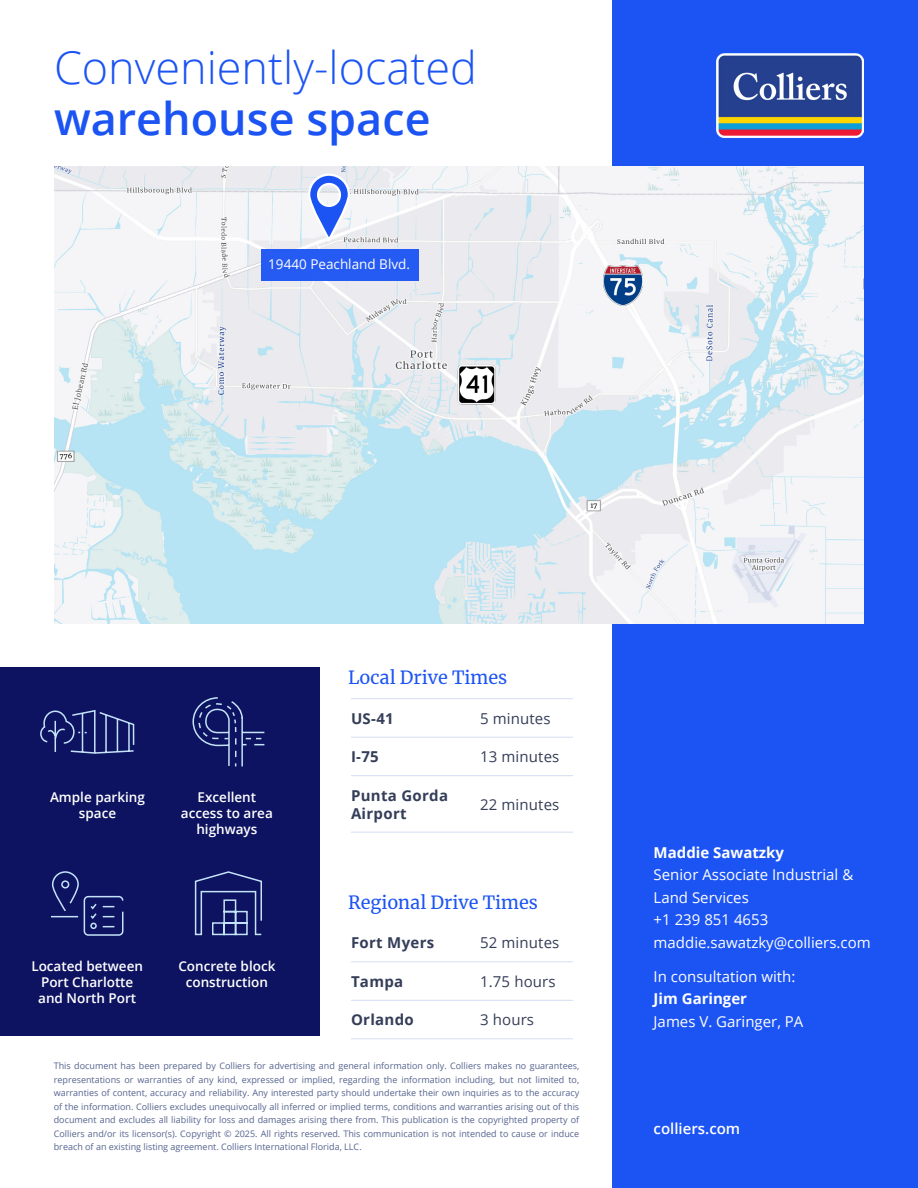
<style>
.page{position:relative;width:918px;height:1188px;background:#fff}
.page>*{position:absolute;margin:0;border:0;box-sizing:border-box;transform-origin:0 0}
.t1{font:300 45px "Open Sans";color:#1c54f4}
.t2{font:600 45px "Open Sans";color:#1c54f4}
.t3{font:18px "Merriweather";color:#1c54f4}
.t4{font:15px/22.5px "Open Sans";color:#fff}
.t5{font:15px "Open Sans";letter-spacing:.01em;color:#353e59}
.t6{font:700 15px/18px "Open Sans";letter-spacing:.02em;color:#353e59}
.t7{font:700 15px "Open Sans";color:#fff}
.t8{font:600 15px "Open Sans";color:#fff}
.t9{font:600 13.5px/16.2px "Open Sans";color:#fff;text-align:center}
.t10{font:13.5px "Open Sans";color:#fff}
.t11{font:9px/13.5px "Open Sans";color:#56648f;text-align:justify}
</style>
<div class="page">
<div style="left:0;top:667px;width:320px;height:368px;background:#0d1361"></div>
<svg style="left:51px;top:872px;width:73px;height:64px"></svg>
<svg style="left:192px;top:697px;width:73px;height:70px"></svg>
<svg style="left:40px;top:710px;width:95px;height:44px"></svg>
<svg style="left:194px;top:871px;width:68px;height:65px"></svg>
<div style="left:612px;top:0;width:306px;height:1188px;background:#1c54f4"></div>
<img style="left:717px;top:54px;width:147px;height:84px">
<img style="left:54px;top:167px;width:810px;height:457px">
<hr style="left:351px;top:698px;width:117px;height:1px;background:#d5ddf4">
<hr style="left:351px;top:737px;width:117px;height:1px;background:#d5ddf4">
<hr style="left:351px;top:775px;width:117px;height:1px;background:#d5ddf4">
<hr style="left:468px;top:698px;width:105px;height:1px;background:#d5ddf4">
<hr style="left:468px;top:737px;width:105px;height:1px;background:#d5ddf4">
<hr style="left:468px;top:775px;width:105px;height:1px;background:#d5ddf4">
<hr style="left:351px;top:832px;width:117px;height:1px;background:#d5ddf4">
<hr style="left:468px;top:832px;width:105px;height:1px;background:#d5ddf4">
<svg style="left:307px;top:172px;width:44px;height:70px"></svg>
<img style="left:454px;top:363px;width:47px;height:42px">
<img style="left:604px;top:266px;width:38px;height:39px">
<hr style="left:351px;top:961px;width:117px;height:1px;background:#d5ddf4">
<hr style="left:351px;top:1000px;width:117px;height:1px;background:#d5ddf4">
<hr style="left:468px;top:961px;width:105px;height:1px;background:#d5ddf4">
<hr style="left:468px;top:1000px;width:105px;height:1px;background:#d5ddf4">
<hr style="left:351px;top:1038px;width:117px;height:1px;background:#d5ddf4">
<hr style="left:468px;top:1038px;width:105px;height:1px;background:#d5ddf4">
<div style="left:261px;top:249px;width:158px;height:31px;background:#265bf3"></div>
<h1 class="t1" style="left:54px;top:37px;width:424px">Conveniently-located</h1>
<h1 class="t2" style="left:54px;top:88px;width:378px">warehouse space</h1>
<h3 class="t10" style="left:268px;top:255px;width:143px">19440 Peachland Blvd.</h3>
<h3 class="t9" style="left:50px;top:788px;width:96px">Ample parking space</h3>
<h3 class="t9" style="left:181px;top:788px;width:93px">Excellent access to area highways</h3>
<h3 class="t9" style="left:31px;top:957px;width:113px">Located between<br>Port Charlotte and North Port</h3>
<h3 class="t9" style="left:178px;top:957px;width:99px">Concrete block construction</h3>
<h2 class="t3" style="left:348px;top:665px;width:161px">Local Drive Times</h2>
<h3 class="t6" style="left:351px;top:709px;width:44px">US-41</h3>
<h3 class="t5" style="left:480px;top:708px;width:72px">5 minutes</h3>
<h3 class="t6" style="left:351px;top:747px;width:29px">I-75</h3>
<h3 class="t5" style="left:480px;top:746px;width:81px">13 minutes</h3>
<h3 class="t6" style="left:351px;top:786px;width:99px">Punta Gorda<br>Airport</h3>
<h3 class="t5" style="left:480px;top:794px;width:81px">22 minutes</h3>
<h2 class="t3" style="left:348px;top:890px;width:192px">Regional Drive Times</h2>
<h3 class="t6" style="left:351px;top:934px;width:85px">Fort Myers</h3>
<h3 class="t5" style="left:480px;top:933px;width:81px">52 minutes</h3>
<h3 class="t6" style="left:351px;top:972px;width:54px">Tampa</h3>
<h3 class="t5" style="left:480px;top:971px;width:77px">1.75 hours</h3>
<h3 class="t6" style="left:351px;top:1010px;width:64px">Orlando</h3>
<h3 class="t5" style="left:480px;top:1010px;width:56px">3 hours</h3>
<p class="t11" style="left:54px;top:1059px;width:527px">This document has been prepared by Colliers for advertising and general information only. Colliers makes no guarantees, representations or warranties of any kind, expressed or implied, regarding the information including, but not limited to, warranties of content, accuracy and reliability. Any interested party should undertake their own inquiries as to the accuracy of the information. Colliers excludes unequivocally all inferred or implied terms, conditions and warranties arising out of this document and excludes all liability for loss and damages arising there from. This publication is the copyrighted property of Colliers and/or its licensor(s). Copyright © 2025. All rights reserved. This communication is not intended to cause or induce breach of an existing listing agreement. Colliers International Florida, LLC.</p>
<h3 class="t7" style="left:654px;top:842px;width:132px">Maddie Sawatzky</h3>
<h3 class="t4" style="left:654px;top:863px;width:219px">Senior Associate Industrial &amp;<br>Land Services<br>+1 239 851 4653 maddie.sawatzky@colliers.com</h3>
<h3 class="t4" style="left:654px;top:965px;width:143px">In consultation with:</h3>
<h3 class="t7" style="left:654px;top:988px;width:95px">Jim Garinger</h3>
<h3 class="t4" style="left:654px;top:1010px;width:151px">James V. Garinger, PA</h3>
<h3 class="t8" style="left:654px;top:1118px;width:88px">colliers.com</h3>
</div>
